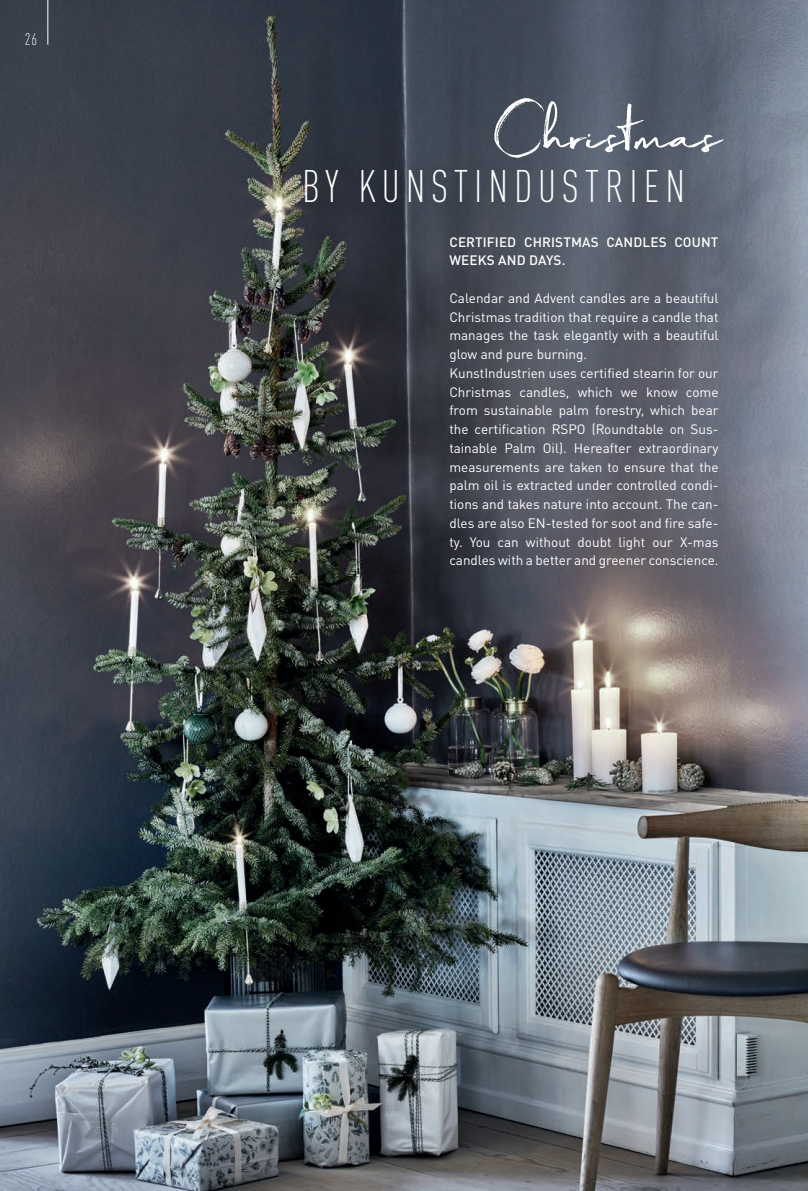
<style>
.page{position:relative;width:808px;height:1191px;background:#fff}
.page>*{position:absolute;margin:0;border:0;box-sizing:border-box;transform-origin:0 0}
.t1{font:69px "Magnite";color:#fff;scale:1.5 1}
.t2{font:300 condensed 45px "DINOT";letter-spacing:.13em;color:#fff}
.t3{font:300 condensed 16.5px "DINOT";color:#fff}
.t4{font:13.5px/18.8px "DINOT";color:#fff}
.t5{font:500 13.5px/18.8px "DINOT";letter-spacing:.01em;color:#fff}
</style>
<div class="page">
<img style="left:0;top:0;width:808px;height:1191px">
<hr style="left:47px;top:0;width:1px;height:45px;background:#fff">
<p class="t3" style="left:25px;top:29px;width:14px">26</p>
<h1 class="t1" style="left:494px;top:83px;width:153px">Christmas</h1>
<h2 class="t2" style="left:302px;top:161px;width:384px">BY KUNSTINDUSTRIEN</h2>
<p class="t5" style="left:449px;top:232px;width:271px">CERTIFIED CHRISTMAS CANDLES COUNT<br>WEEKS AND DAYS.</p>
<p class="t4" style="left:449px;top:288px;width:271px">Calendar and Advent candles are a beautiful Christmas tradition that require a candle that manages the task elegantly with a beautiful glow and pure burning.<br>KunstIndustrien uses certified stearin for our Christmas candles, which we know come from sustainable palm forestry, which bear the certification RSPO (Roundtable on Sus&shy;tainable Palm Oil). Hereafter extraordinary measurements are taken to ensure that the palm oil is extracted under controlled condi&shy;tions and takes nature into account. The can&shy;dles are also EN-tested for soot and fire safe&shy;ty. You can without doubt light our X-mas candles with a better and greener conscience.</p>
</div>
